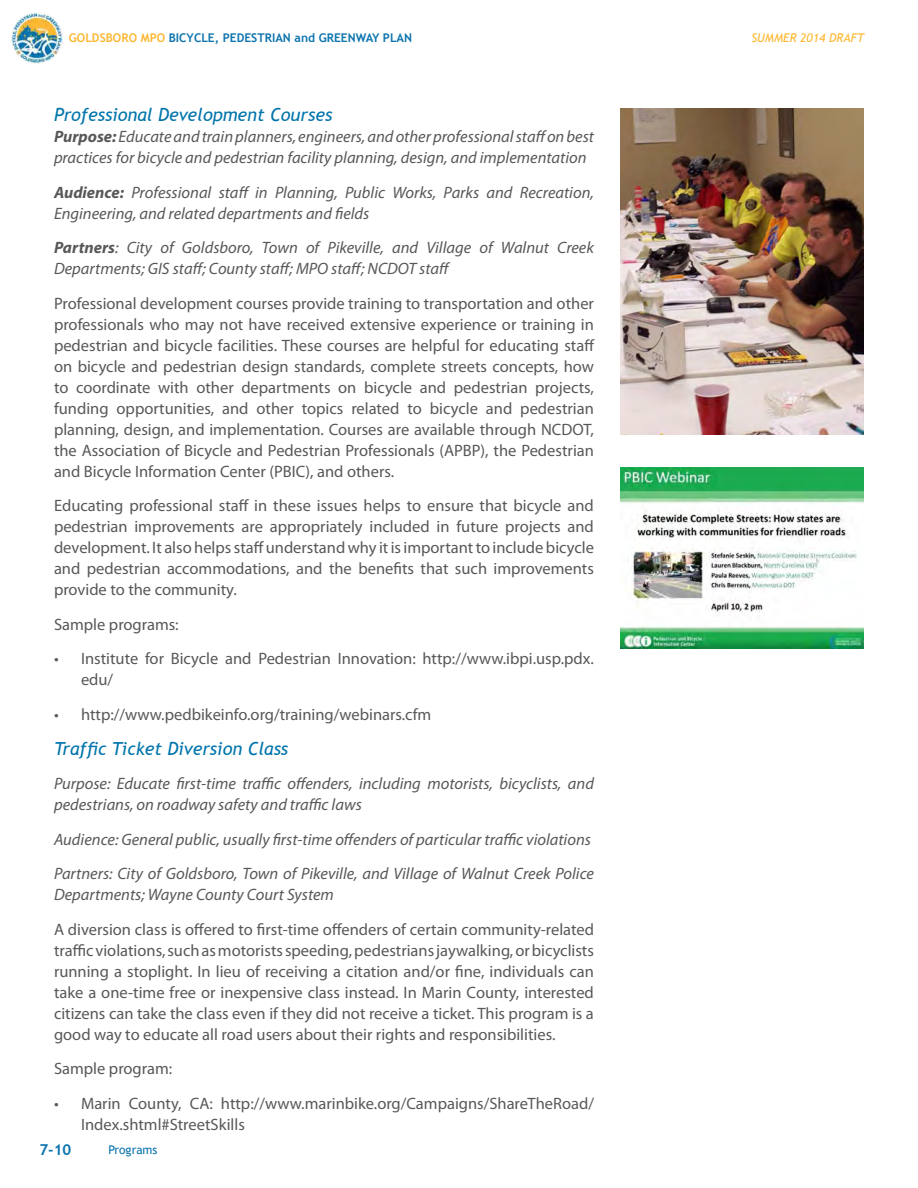
<style>
.page{position:relative;width:918px;height:1188px;background:#fff}
.page>*{position:absolute;margin:0;border:0;box-sizing:border-box;transform-origin:0 0}
.Body{font:italic 18px "Trebuchet MS";color:#0275ac}
.Body-2{font:16.5px/21px "Myriad Pro";color:#57585a;text-align:justify}
.Body-3{font:italic 16.5px/21px "Myriad Pro";color:#57585a}
.t1{font:700 15px "Trebuchet MS";color:#0c74ad}
.t2{font:700 12px "Trebuchet MS";color:#0c74ad}
.t3{font:italic 12px "Trebuchet MS";color:#fdb831}
.t4{font:12px "Trebuchet MS";color:#0c74ad}
.s1{color:#fdb831}
.s2{font-weight:700}
</style>
<div class="page">
<img style="left:12px;top:13px;width:51px;height:51px">
<img style="left:621px;top:468px;width:243px;height:181px">
<img style="left:620px;top:108px;width:244px;height:327px">
<p class="t2" style="left:69px;top:31px;width:345px"><span class="s1">GOLDSBORO MPO</span> BICYCLE, PEDESTRIAN and GREENWAY PLAN</p>
<p class="t3" style="left:751px;top:31px;width:114px">SUMMER 2014 DRAFT</p>
<p class="Body" style="left:54px;top:104px;width:280px">Professional Development Courses</p>
<p class="Body-3" style="left:54px;top:126px;width:542px"><span class="s2">Purpose:</span> Educate and train planners, engineers, and other professional staff on best practices for bicycle and pedestrian facility planning, design, and implementation</p>
<p class="Body-3" style="left:54px;top:181px;width:541px"><span class="s2">Audience:</span> Professional staff in Planning, Public Works, Parks and Recreation,<br>Engineering, and related departments and fields</p>
<p class="Body-3" style="left:54px;top:237px;width:541px"><span class="s2">Partners</span>: City of Goldsboro, Town of Pikeville, and Village of Walnut Creek<br>Departments; GIS staff; County staff; MPO staff; NCDOT staff</p>
<p class="Body-2" style="left:54px;top:292px;width:542px">Professional development courses provide training to transportation and other professionals who may not have received extensive experience or training in pedestrian and bicycle facilities. These courses are helpful for educating staff on bicycle and pedestrian design standards, complete streets concepts, how to coordinate with other departments on bicycle and pedestrian projects, funding opportunities, and other topics related to bicycle and pedestrian planning, design, and implementation. Courses are available through NCDOT, the Association of Bicycle and Pedestrian Professionals (APBP), the Pedestrian and Bicycle Information Center (PBIC), and others.</p>
<p class="Body-2" style="left:54px;top:495px;width:542px">Educating professional staff in these issues helps to ensure that bicycle and pedestrian improvements are appropriately included in future projects and development. It also helps staff understand why it is important to include bicycle and pedestrian accommodations, and the benefits that such improvements provide to the community.</p>
<p class="Body-2" style="left:54px;top:614px;width:126px">Sample programs:</p>
<p class="Body-2" style="left:81px;top:648px;width:514px;text-indent:-27px">• Institute for Bicycle and Pedestrian Innovation: http://www.ibpi.usp.pdx. edu/</p>
<p class="Body-2" style="left:54px;top:703px;width:379px">• http://www.pedbikeinfo.org/training/webinars.cfm</p>
<p class="Body" style="left:54px;top:738px;width:236px">Traffic Ticket Diversion Class</p>
<p class="Body-3" style="left:54px;top:773px;width:542px">Purpose: Educate first-time traffic offenders, including motorists, bicyclists, and pedestrians, on roadway safety and traffic laws</p>
<p class="Body-3" style="left:54px;top:829px;width:538px">Audience: General public, usually first-time offenders of particular traffic violations</p>
<p class="Body-3" style="left:54px;top:863px;width:542px">Partners: City of Goldsboro, Town of Pikeville, and Village of Walnut Creek Police<br>Departments; Wayne County Court System</p>
<p class="Body-2" style="left:54px;top:919px;width:542px">A diversion class is offered to first-time offenders of certain community-related traffic violations, such as motorists speeding, pedestrians jaywalking, or bicyclists running a stoplight. In lieu of receiving a citation and/or fine, individuals can take a one-time free or inexpensive class instead. In Marin County, interested citizens can take the class even if they did not receive a ticket. This program is a good way to educate all road users about their rights and responsibilities.</p>
<p class="Body-2" style="left:54px;top:1058px;width:120px">Sample program:</p>
<p class="Body-2" style="left:81px;top:1093px;width:515px;text-indent:-27px">• Marin County, CA: http://www.marinbike.org/Campaigns/ShareTheRoad/<br>Index.shtml#StreetSkills</p>
<p class="t1" style="left:39px;top:1140px;width:33px">7-10</p>
<p class="t4" style="left:108px;top:1143px;width:51px">Programs</p>
</div>
